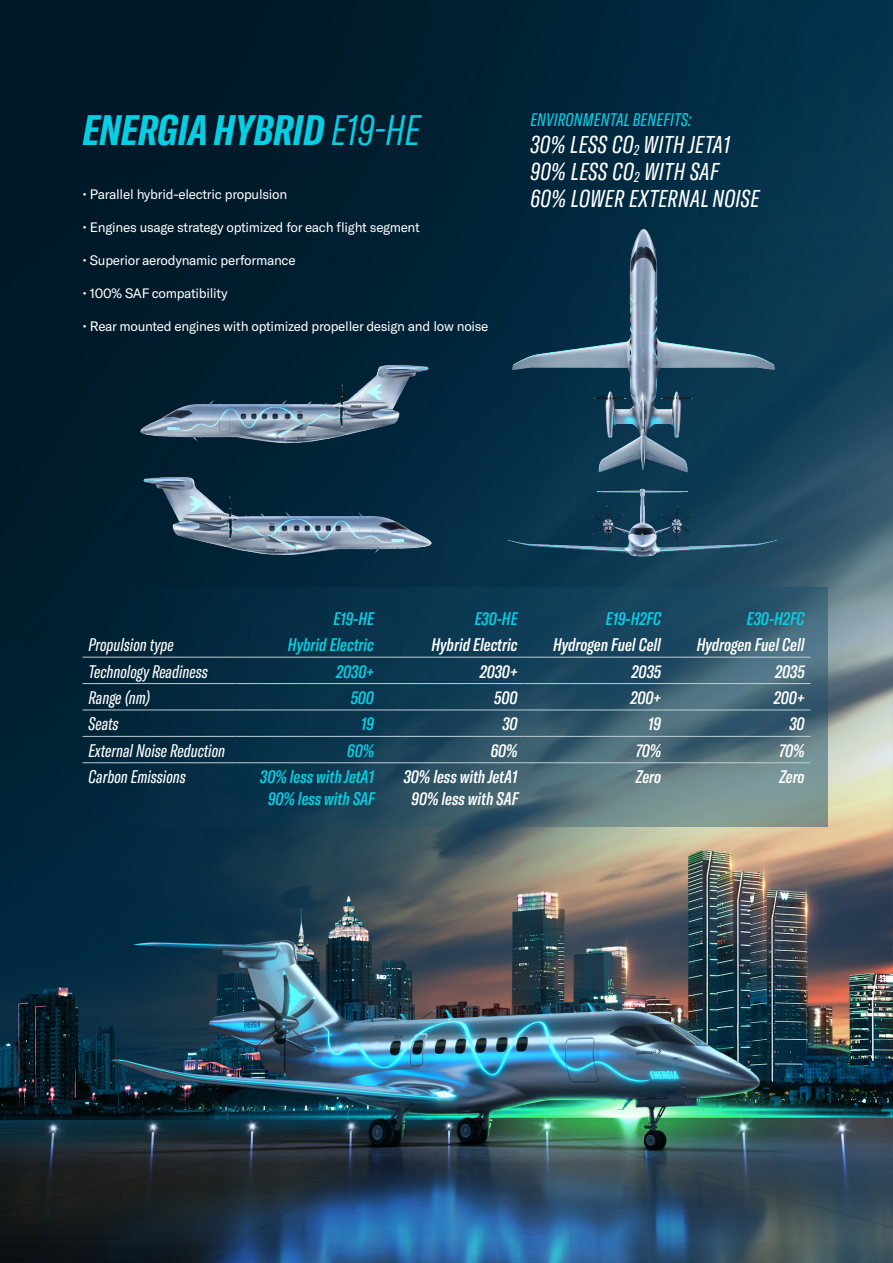
<style>
.page{position:relative;width:893px;height:1263px;background:#fff}
.page>*{position:absolute;margin:0;border:0;box-sizing:border-box;transform-origin:0 0}
.t1{font:italic 700 extra-condensed 42px "GT America";color:#08cee4}
.t2{font:italic extra-condensed 24px/27px "GT America";letter-spacing:.02em;color:#fff}
.t3{font:italic 500 extra-condensed 18px/21.6px "GT America";color:#fff;text-align:center}
.t4{font:italic 500 extra-condensed 18px/21.6px "GT America";color:#08cee4;text-align:center}
.t5{font:italic extra-condensed 18px "GT America";color:#fff}
.t6{font:italic extra-condensed 18px "GT America";letter-spacing:.02em;color:#08cee4}
.t7{font:13.5px "GT America";letter-spacing:-.02em;color:#fff}
.s1{font-weight:300}
</style>
<div class="page">
<img style="left:0;top:0;width:893px;height:1263px">
<svg style="left:68px;top:587px;width:760px;height:239px;background:#22485b"></svg>
<img style="left:139px;top:362px;width:292px;height:96px">
<img style="left:506px;top:485px;width:274px;height:87px">
<img style="left:509px;top:224px;width:269px;height:258px">
<hr style="left:82px;top:657px;width:154px;height:1px;background:#c0ced5">
<hr style="left:236px;top:657px;width:144px;height:1px;background:#c0ced5">
<hr style="left:380px;top:657px;width:143px;height:1px;background:#c0ced5">
<hr style="left:523px;top:657px;width:144px;height:1px;background:#c0ced5">
<hr style="left:667px;top:657px;width:143px;height:1px;background:#c0ced5">
<hr style="left:82px;top:683px;width:154px;height:1px;background:#c0ced5">
<hr style="left:236px;top:683px;width:144px;height:1px;background:#c0ced5">
<hr style="left:380px;top:683px;width:143px;height:1px;background:#c0ced5">
<hr style="left:523px;top:683px;width:144px;height:1px;background:#c0ced5">
<hr style="left:667px;top:683px;width:143px;height:1px;background:#c0ced5">
<hr style="left:82px;top:710px;width:154px;height:1px;background:#c0ced5">
<hr style="left:236px;top:710px;width:144px;height:1px;background:#c0ced5">
<hr style="left:380px;top:710px;width:143px;height:1px;background:#c0ced5">
<hr style="left:523px;top:710px;width:144px;height:1px;background:#c0ced5">
<hr style="left:667px;top:710px;width:143px;height:1px;background:#c0ced5">
<hr style="left:82px;top:736px;width:154px;height:1px;background:#c0ced5">
<hr style="left:236px;top:736px;width:144px;height:1px;background:#c0ced5">
<hr style="left:380px;top:736px;width:143px;height:1px;background:#c0ced5">
<hr style="left:523px;top:736px;width:144px;height:1px;background:#c0ced5">
<hr style="left:667px;top:736px;width:143px;height:1px;background:#c0ced5">
<hr style="left:82px;top:762px;width:154px;height:1px;background:#c0ced5">
<hr style="left:236px;top:762px;width:144px;height:1px;background:#c0ced5">
<hr style="left:380px;top:762px;width:143px;height:1px;background:#c0ced5">
<hr style="left:523px;top:762px;width:144px;height:1px;background:#c0ced5">
<hr style="left:667px;top:762px;width:143px;height:1px;background:#c0ced5">
<img style="left:139px;top:474px;width:292px;height:96px">
<h1 class="t1" style="left:82px;top:104px;width:339px">ENERGIA HYBRID <span class="s1">E19-HE</span></h1>
<p class="t7" style="left:82px;top:186px;width:206px">• Parallel hybrid-electric propulsion</p>
<p class="t7" style="left:82px;top:219px;width:339px">• Engines usage strategy optimized for each flight segment</p>
<p class="t7" style="left:82px;top:252px;width:215px">• Superior aerodynamic performance</p>
<p class="t7" style="left:82px;top:285px;width:147px">• 100% SAF compatibility</p>
<p class="t7" style="left:82px;top:318px;width:407px">• Rear mounted engines with optimized propeller design and low noise</p>
<h3 class="t6" style="left:530px;top:109px;width:163px">ENVIRONMENTAL BENEFITS:</h3>
<h2 class="t2" style="left:530px;top:131px;width:230px">30% LESS CO<sub>2</sub> WITH JETA1<br>90% LESS CO<sub>2</sub> WITH SAF<br>60% LOWER EXTERNAL NOISE</h2>
<h3 class="t4" style="left:334px;top:608px;width:42px">E19-HE</h3>
<h3 class="t4" style="left:475px;top:608px;width:44px">E30-HE</h3>
<h3 class="t4" style="left:606px;top:608px;width:57px">E19-H2FC</h3>
<h3 class="t4" style="left:747px;top:608px;width:59px">E30-H2FC</h3>
<h3 class="t5" style="left:89px;top:634px;width:87px">Propulsion type</h3>
<h3 class="t4" style="left:288px;top:634px;width:88px">Hybrid Electric</h3>
<h3 class="t3" style="left:431px;top:634px;width:88px">Hybrid Electric</h3>
<h3 class="t3" style="left:553px;top:634px;width:109px">Hydrogen Fuel Cell</h3>
<h3 class="t3" style="left:697px;top:634px;width:109px">Hydrogen Fuel Cell</h3>
<h3 class="t5" style="left:89px;top:661px;width:121px">Technology Readiness</h3>
<h3 class="t4" style="left:336px;top:660px;width:39px">2030+</h3>
<h3 class="t3" style="left:480px;top:660px;width:39px">2030+</h3>
<h3 class="t3" style="left:632px;top:660px;width:31px">2035</h3>
<h3 class="t3" style="left:775px;top:660px;width:31px">2035</h3>
<h3 class="t5" style="left:89px;top:687px;width:63px">Range (nm)</h3>
<h3 class="t4" style="left:351px;top:687px;width:25px">500</h3>
<h3 class="t3" style="left:494px;top:687px;width:25px">500</h3>
<h3 class="t3" style="left:630px;top:687px;width:32px">200+</h3>
<h3 class="t3" style="left:774px;top:687px;width:32px">200+</h3>
<h3 class="t5" style="left:89px;top:714px;width:32px">Seats</h3>
<h3 class="t4" style="left:361px;top:713px;width:14px">19</h3>
<h3 class="t3" style="left:502px;top:713px;width:17px">30</h3>
<h3 class="t3" style="left:648px;top:713px;width:14px">19</h3>
<h3 class="t3" style="left:789px;top:713px;width:17px">30</h3>
<h3 class="t5" style="left:89px;top:740px;width:138px">External Noise Reduction</h3>
<h3 class="t4" style="left:347px;top:740px;width:28px">60%</h3>
<h3 class="t3" style="left:491px;top:740px;width:28px">60%</h3>
<h3 class="t3" style="left:636px;top:740px;width:27px">70%</h3>
<h3 class="t3" style="left:779px;top:740px;width:27px">70%</h3>
<h3 class="t5" style="left:89px;top:766px;width:99px">Carbon Emissions</h3>
<h3 class="t4" style="left:260px;top:766px;width:116px">30% less with JetA1<br>90% less with SAF</h3>
<h3 class="t3" style="left:404px;top:766px;width:116px">30% less with JetA1<br>90% less with SAF</h3>
<h3 class="t3" style="left:636px;top:766px;width:27px">Zero</h3>
<h3 class="t3" style="left:779px;top:766px;width:27px">Zero</h3>
</div>
